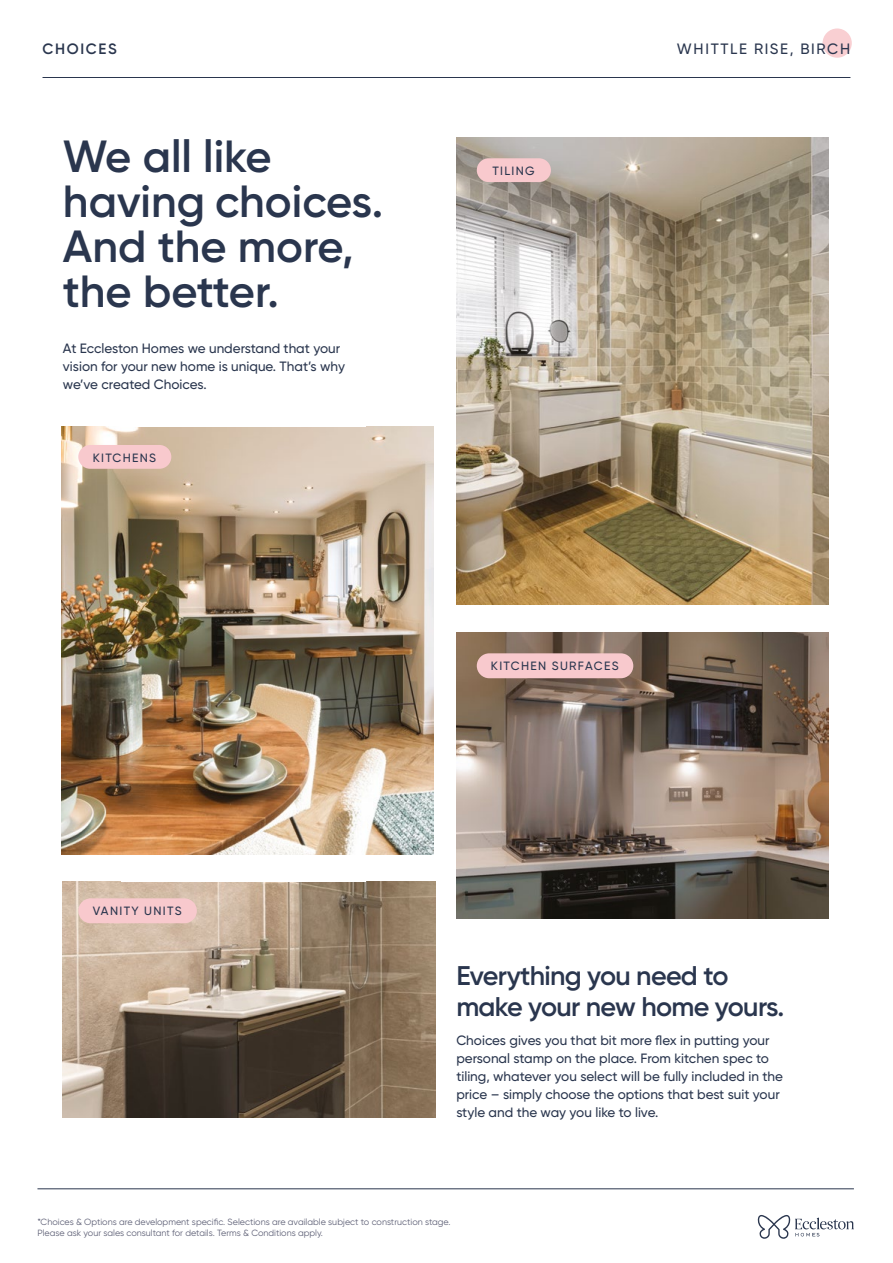
<style>
.page{position:relative;width:893px;height:1263px;background:#fff}
.page>*{position:absolute;margin:0;border:0;box-sizing:border-box;transform-origin:0 0}
.t1{font:600 45px/45px "Gilroy";color:#2a364e}
.t2{font:600 27px/31.5px "Gilroy";letter-spacing:-.025em;color:#2a364e}
.t3{font:500 15px "Gilroy";letter-spacing:.11em;color:#2a364e}
.t4{font:600 15px "Gilroy";letter-spacing:.11em;color:#2a364e}
.t5{font:500 13.5px/18px "Gilroy";color:#2a364e}
.t6{font:500 12px "Gilroy";letter-spacing:.11em;color:#2a364e}
.t7{font:9px/10.8px "Gilroy";color:#5e6076}
</style>
<div class="page">
<img style="left:63px;top:881px;width:372px;height:236px">
<img style="left:456px;top:632px;width:372px;height:287px">
<img style="left:456px;top:137px;width:372px;height:467px">
<img style="left:62px;top:426px;width:372px;height:429px">
<svg style="left:757px;top:1215px;width:97px;height:24px"></svg>
<div style="left:78px;top:445px;width:93px;height:24px;background:#f8c9cd;border-radius:12px"></div>
<div style="left:78px;top:898px;width:119px;height:25px;background:#f8c9cd;border-radius:12px"></div>
<div style="left:477px;top:653px;width:156px;height:25px;background:#f8c9cd;border-radius:12px"></div>
<div style="left:477px;top:158px;width:74px;height:24px;background:#f8c9cd;border-radius:12px"></div>
<hr style="left:37px;top:1188px;width:817px;height:1px;background:#2a364e">
<div style="left:822px;top:28px;width:30px;height:30px;background:#f9cfd2;border-radius:50%"></div>
<hr style="left:43px;top:77px;width:807px;height:1px;background:#2a364e">
<p class="t4" style="left:43px;top:40px;width:76px">CHOICES</p>
<p class="t3" style="left:677px;top:40px;width:175px">WHITTLE RISE, BIRCH</p>
<h1 class="t1" style="left:63px;top:134px;width:322px">We all like having choices.<br>And the more, the better.</h1>
<p class="t5" style="left:63px;top:339px;width:283px">At Eccleston Homes we understand that your vision for your new home is unique. That’s why we’ve created Choices.</p>
<p class="t6" style="left:93px;top:450px;width:65px">KITCHENS</p>
<p class="t6" style="left:492px;top:163px;width:44px">TILING</p>
<p class="t6" style="left:491px;top:659px;width:129px">KITCHEN SURFACES</p>
<p class="t6" style="left:93px;top:904px;width:90px">VANITY UNITS</p>
<h2 class="t2" style="left:456px;top:959px;width:330px">Everything you need to make your new home yours.</h2>
<p class="t5" style="left:456px;top:1031px;width:328px">Choices gives you that bit more flex in putting your personal stamp on the place. From kitchen spec to tiling, whatever you select will be fully included in the price – simply choose the options that best suit your style and the way you like to live.</p>
<p class="t7" style="left:37px;top:1216px;width:415px">*Choices &amp; Options are development specific. Selections are available subject to construction stage.<br>Please ask your sales consultant for details. Terms &amp; Conditions apply.</p>
</div>
